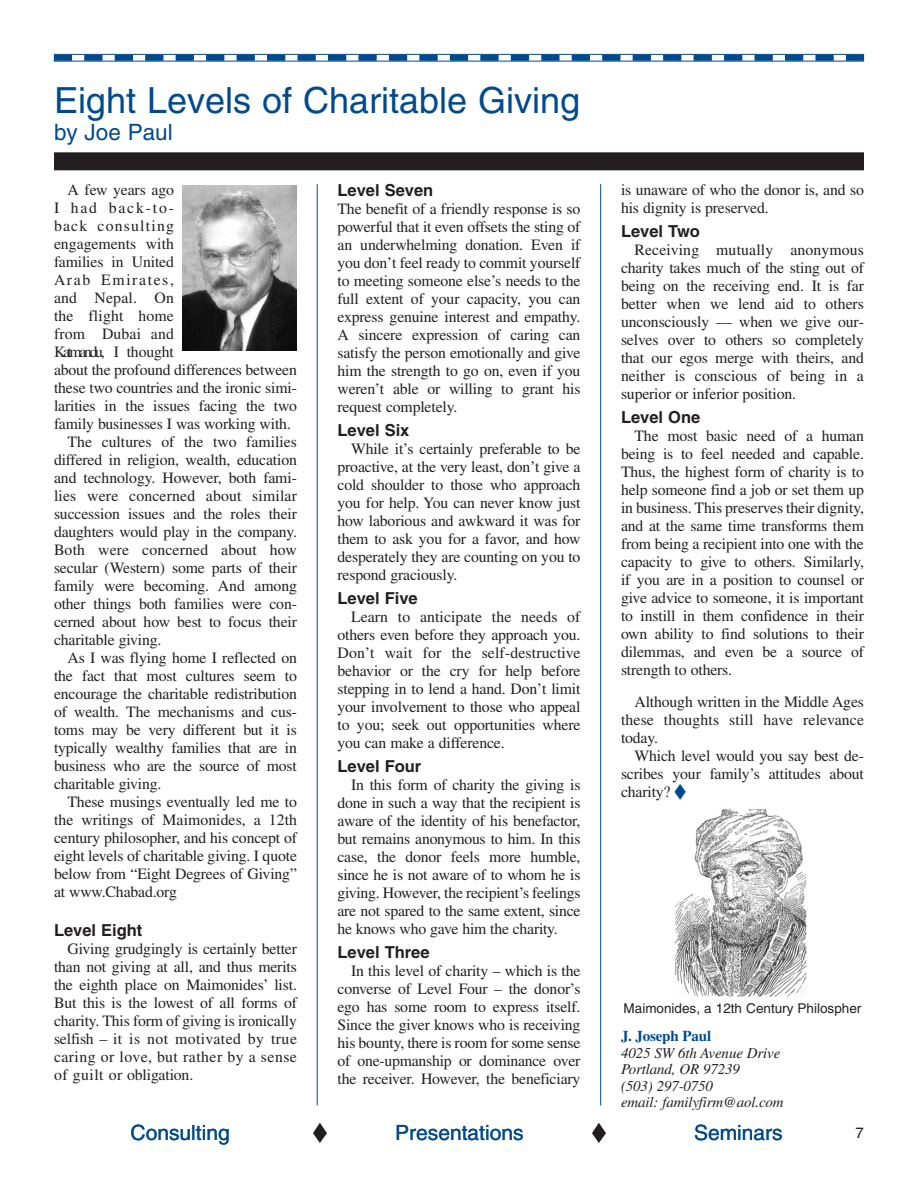
<style>
.page{position:relative;width:918px;height:1188px;background:#fff}
.page>*{position:absolute;margin:0;border:0;box-sizing:border-box;transform-origin:0 0}
.t1{font:36px "Helvetica";color:#004a8d}
.t2{font:22.5px "Helvetica";color:#004a8d}
.t3{font:21px "Helvetica";color:#004a8d}
.t4{font:700 16.5px "Helvetica";color:#231f20}
.t5{font:15.75px/18px "Times";letter-spacing:-.01em;color:#231f20;text-align:justify}
.t6{font:15.75px "Times";letter-spacing:.01em;color:#231f20}
.t7{font:15.75px "Times";letter-spacing:-.15em;color:#231f20}
.t8{font:15.75px "Times";letter-spacing:.075em;color:#231f20}
.t9{font:15.75px "Times";letter-spacing:.1em;color:#231f20}
.t10{font:15.75px "Times";letter-spacing:.115em;color:#231f20}
.t11{font:italic 15px/16.5px "Times";letter-spacing:-.01em;color:#231f20}
.t12{font:700 15px "Times";letter-spacing:-.01em;color:#004a8d}
.t13{font:15px "Helvetica";color:#231f20}
.t14{font:13.5px "Helvetica";color:#231f20}
.s1{color:#004a8d}
</style>
<div class="page">
<div style="left:54px;top:54px;width:810px;height:8px;border:1px solid #004a8d"></div>
<svg style="left:72px;top:55px;width:774px;height:6px"></svg>
<div style="left:54px;top:55px;width:18px;height:6px;background:#004a8d"></div>
<div style="left:846px;top:55px;width:18px;height:6px;background:#004a8d"></div>
<svg style="left:592px;top:1123px;width:14px;height:20px"></svg>
<svg style="left:313px;top:1123px;width:14px;height:20px"></svg>
<hr style="left:317px;top:184px;width:1px;height:921px;background:#004a8d">
<hr style="left:600px;top:184px;width:1px;height:921px;background:#004a8d">
<div style="left:54px;top:152px;width:810px;height:18px;background:#231f20"></div>
<img style="left:183px;top:186px;width:114px;height:164px">
<img style="left:675px;top:808px;width:132px;height:189px">
<h1 class="t1" style="left:54px;top:87px;width:528px">Eight Levels of Charitable Giving</h1>
<h2 class="t2" style="left:54px;top:124px;width:120px">by Joe Paul</h2>
<p class="t4" style="left:338px;top:184px;width:97px">Level Seven</p>
<p class="t5" style="left:338px;top:201px;width:245px">The benefit of a friendly response is so powerful that it even offsets the sting of an underwhelming donation. Even if you don’t feel ready to commit yourself to meeting someone else’s needs to the full extent of your capacity, you can express genuine interest and empathy.<br>A sincere expression of caring can satisfy the person emotionally and give him the strength to go on, even if you weren’t able or willing to grant his request completely.</p>
<p class="t4" style="left:338px;top:424px;width:73px">Level Six</p>
<p class="t5" style="left:338px;top:441px;width:245px;text-indent:13px">While it’s certainly preferable to be proactive, at the very least, don’t give a cold shoulder to those who approach you for help. You can never know just how laborious and awkward it was for them to ask you for a favor, and how desperately they are counting on you to respond graciously.</p>
<p class="t4" style="left:338px;top:592px;width:82px">Level Five</p>
<p class="t5" style="left:338px;top:609px;width:245px;text-indent:13px">Learn to anticipate the needs of others even before they approach you.<br>Don’t wait for the self-destructive behavior or the cry for help before stepping in to lend a hand. Don’t limit your involvement to those who appeal to you; seek out opportunities where you can make a difference.</p>
<p class="t4" style="left:338px;top:760px;width:85px">Level Four</p>
<p class="t5" style="left:338px;top:777px;width:245px;text-indent:13px">In this form of charity the giving is done in such a way that the recipient is aware of the identity of his benefactor, but remains anonymous to him. In this case, the donor feels more humble, since he is not aware of to whom he is giving. However, the recipient’s feelings are not spared to the same extent, since he knows who gave him the charity.</p>
<p class="t4" style="left:338px;top:946px;width:94px">Level Three</p>
<p class="t5" style="left:338px;top:964px;width:245px;text-indent:13px">In this level of charity – which is the converse of Level Four – the donor’s ego has some room to express itself.<br>Since the giver knows who is receiving his bounty, there is room for some sense of one-upmanship or dominance over the receiver. However, the beneficiary</p>
<p class="t5" style="left:68px;top:182px;width:108px">A few years ago</p>
<p class="t10" style="left:54px;top:202px;width:121px">I had back-to-</p>
<p class="t8" style="left:54px;top:220px;width:121px">back consulting</p>
<p class="t5" style="left:54px;top:236px;width:121px">engagements with</p>
<p class="t5" style="left:54px;top:254px;width:121px">families in United</p>
<p class="t9" style="left:54px;top:274px;width:121px">Arab Emirates,</p>
<p class="t6" style="left:54px;top:292px;width:121px">and Nepal. On</p>
<p class="t6" style="left:54px;top:310px;width:121px">the flight home</p>
<p class="t6" style="left:54px;top:328px;width:121px">from Dubai and</p>
<p class="t7" style="left:54px;top:346px;width:121px">Katmandu, I thought</p>
<p class="t5" style="left:54px;top:362px;width:244px">about the profound differences between</p>
<p class="t5" style="left:54px;top:380px;width:244px">these two countries and the ironic simi-</p>
<p class="t5" style="left:54px;top:398px;width:244px">larities in the issues facing the two</p>
<p class="t5" style="left:54px;top:416px;width:238px">family businesses I was working with.</p>
<p class="t5" style="left:68px;top:434px;width:231px">The cultures of the two families</p>
<p class="t5" style="left:54px;top:452px;width:245px">differed in religion, wealth, education</p>
<p class="t5" style="left:54px;top:470px;width:244px">and technology. However, both fami-</p>
<p class="t6" style="left:54px;top:490px;width:244px">lies were concerned about similar</p>
<p class="t5" style="left:54px;top:506px;width:244px">succession issues and the roles their</p>
<p class="t5" style="left:54px;top:524px;width:244px">daughters would play in the company.</p>
<p class="t6" style="left:54px;top:544px;width:244px">Both were concerned about how</p>
<p class="t5" style="left:54px;top:560px;width:245px">secular (Western) some parts of their</p>
<p class="t5" style="left:54px;top:578px;width:244px">family were becoming. And among</p>
<p class="t5" style="left:54px;top:596px;width:244px">other things both families were con-</p>
<p class="t5" style="left:54px;top:614px;width:244px">cerned about how best to focus their</p>
<p class="t5" style="left:54px;top:632px;width:109px">charitable giving.</p>
<p class="t5" style="left:68px;top:650px;width:231px">As I was flying home I reflected on</p>
<p class="t5" style="left:54px;top:668px;width:245px">the fact that most cultures seem to</p>
<p class="t5" style="left:54px;top:686px;width:245px">encourage the charitable redistribution</p>
<p class="t5" style="left:54px;top:704px;width:244px">of wealth. The mechanisms and cus-</p>
<p class="t5" style="left:54px;top:722px;width:244px">toms may be very different but it is</p>
<p class="t5" style="left:54px;top:740px;width:245px">typically wealthy families that are in</p>
<p class="t5" style="left:54px;top:758px;width:244px">business who are the source of most</p>
<p class="t5" style="left:54px;top:776px;width:109px">charitable giving.</p>
<p class="t5" style="left:68px;top:794px;width:231px">These musings eventually led me to</p>
<p class="t5" style="left:54px;top:812px;width:244px">the writings of Maimonides, a 12th</p>
<p class="t5" style="left:54px;top:830px;width:244px">century philosopher, and his concept of</p>
<p class="t5" style="left:54px;top:848px;width:244px">eight levels of charitable giving. I quote</p>
<p class="t5" style="left:54px;top:866px;width:245px">below from “Eight Degrees of Giving”</p>
<p class="t5" style="left:54px;top:884px;width:124px">at www.Chabad.org</p>
<p class="t4" style="left:54px;top:924px;width:90px">Level Eight</p>
<p class="t5" style="left:54px;top:941px;width:245px;text-indent:13px">Giving grudgingly is certainly better than not giving at all, and thus merits the eighth place on Maimonides’ list.<br>But this is the lowest of all forms of charity. This form of giving is ironically selfish – it is not motivated by true caring or love, but rather by a sense of guilt or obligation.</p>
<p class="t5" style="left:621px;top:182px;width:245px">is unaware of who the donor is, and so his dignity is preserved.</p>
<p class="t4" style="left:621px;top:225px;width:80px">Level Two</p>
<p class="t5" style="left:621px;top:242px;width:244px;text-indent:13px">Receiving mutually anonymous charity takes much of the sting out of being on the receiving end. It is far better when we lend aid to others unconsciously — when we give our&shy;selves over to others so completely that our egos merge with theirs, and neither is conscious of being in a superior or inferior position.</p>
<p class="t4" style="left:621px;top:411px;width:81px">Level One</p>
<p class="t5" style="left:621px;top:428px;width:245px;text-indent:13px">The most basic need of a human being is to feel needed and capable.<br>Thus, the highest form of charity is to help someone find a job or set them up in business. This preserves their dignity, and at the same time transforms them from being a recipient into one with the capacity to give to others. Similarly, if you are in a position to counsel or give advice to someone, it is important to instill in them confidence in their own ability to find solutions to their dilemmas, and even be a source of strength to others.</p>
<p class="t5" style="left:621px;top:694px;width:244px;text-indent:13px">Although written in the Middle Ages these thoughts still have relevance today.</p>
<p class="t5" style="left:621px;top:748px;width:245px;text-indent:13px">Which level would you say best de&shy;scribes your family’s attitudes about charity? <span class="s1">◆</span></p>
<p class="t14" style="left:624px;top:1003px;width:239px">Maimonides, a 12th Century Philospher</p>
<p class="t12" style="left:621px;top:1031px;width:92px">J. Joseph Paul</p>
<p class="t11" style="left:621px;top:1046px;width:164px">4025 SW 6th Avenue Drive<br>Portland, OR 97239<br>(503) 297-0750<br>email: familyfirm@aol.com</p>
<h3 class="t3" style="left:131px;top:1125px;width:101px">Consulting</h3>
<h3 class="t3" style="left:395px;top:1125px;width:130px">Presentations</h3>
<h3 class="t3" style="left:694px;top:1125px;width:90px">Seminars</h3>
<p class="t13" style="left:856px;top:1128px;width:10px">7</p>
</div>
